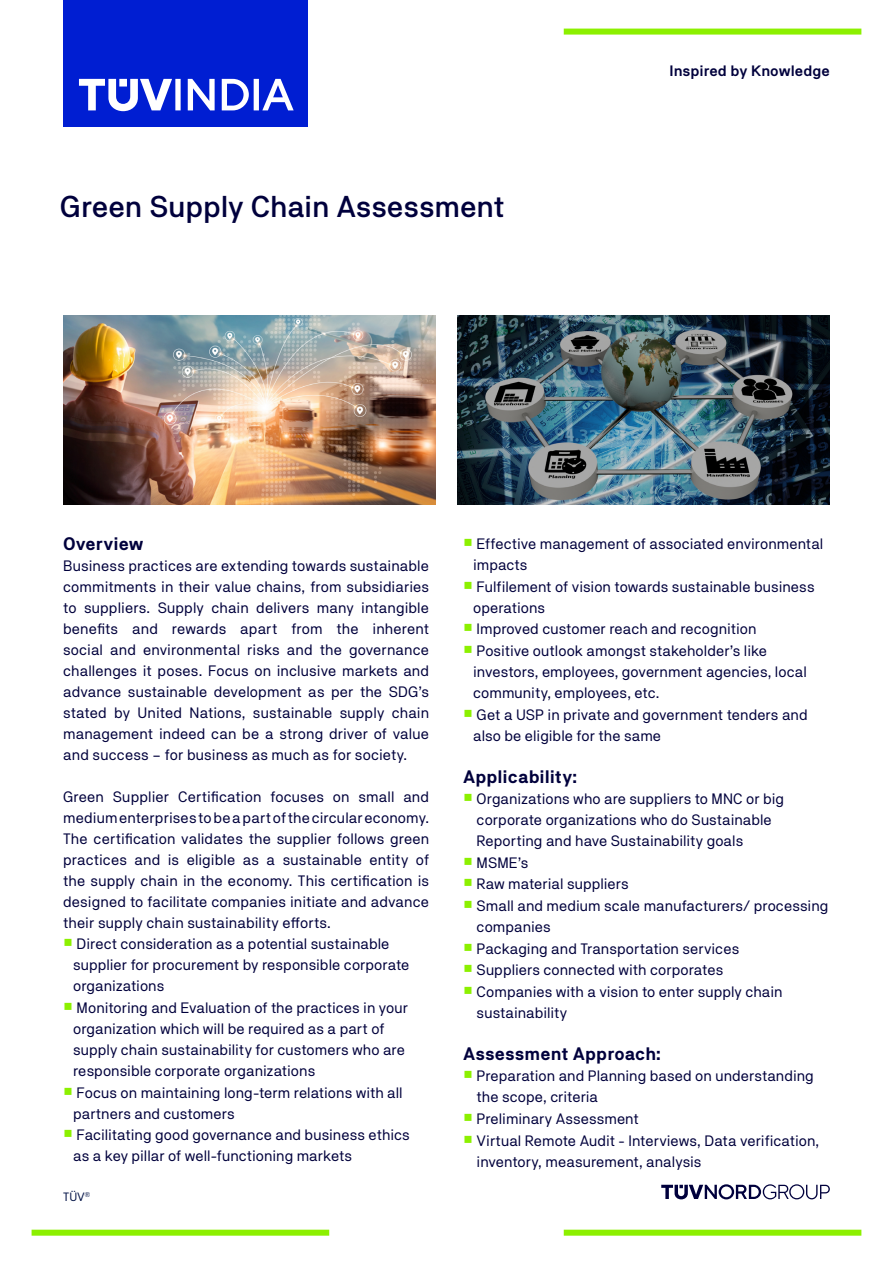
<style>
.page{position:relative;width:893px;height:1263px;background:#fff}
.page>*{position:absolute;margin:0;border:0;box-sizing:border-box;transform-origin:0 0}
.t1{font:500 30px "TNG Pro";letter-spacing:-.005em;color:#00003c}
.t2{font:700 18px "TNG Pro";color:#00003c}
.t3{font:15px/21px "TNG Pro";color:#00003c}
.t4{font:600 15px "TNG Pro";color:#00003c}
.t5{font:12px "TNG Pro";color:#001145}
.s1{color:#8cf000}
</style>
<div class="page">
<img style="left:63px;top:316px;width:373px;height:189px">
<img style="left:457px;top:316px;width:373px;height:189px">
<div style="left:564px;top:29px;width:297px;height:6px;background:#8cf000"></div>
<div style="left:564px;top:1230px;width:297px;height:6px;background:#8cf000"></div>
<div style="left:32px;top:1230px;width:297px;height:6px;background:#8cf000"></div>
<div style="left:63px;top:0;width:245px;height:126px;background:#001ed2"></div>
<svg style="left:79px;top:79px;width:215px;height:32px"></svg>
<svg style="left:661px;top:1184px;width:169px;height:15px"></svg>
<p class="t1" style="left:60px;top:189px;width:446px">Green Supply Chain Assessment</p>
<p class="t4" style="left:669px;top:62px;width:162px">Inspired by Knowledge</p>
<p class="t2" style="left:63px;top:533px;width:82px">Overview</p>
<p class="t3" style="left:63px;top:555px;width:368px;text-align:justify">Business practices are extending towards sustainable commitments in their value chains, from subsidiaries to suppliers. Supply chain delivers many intangible benefits and rewards apart from the inherent social and environmental risks and the governance challenges it poses. Focus on inclusive markets and advance sustainable development as per the SDG’s stated by United Nations, sustainable supply chain management indeed can be a strong driver of value and success – for business as much as for society.</p>
<p class="t3" style="left:63px;top:786px;width:368px;text-align:justify">Green Supplier Certification focuses on small and medium enterprises to be a part of the circular economy.<br>The certification validates the supplier follows green practices and is eligible as a sustainable entity of the supply chain in the economy. This certification is designed to facilitate companies initiate and advance their supply chain sustainability efforts.</p>
<p class="t3" style="left:73px;top:933px;width:338px;text-indent:-10px"><span class="s1">○</span> Direct consideration as a potential sustainable supplier for procurement by responsible corporate organizations</p>
<p class="t3" style="left:73px;top:997px;width:336px;text-indent:-10px"><span class="s1">○</span> Monitoring and Evaluation of the practices in your organization which will be required as a part of supply chain sustainability for customers who are responsible corporate organizations</p>
<p class="t3" style="left:73px;top:1081px;width:331px;text-indent:-10px"><span class="s1">○</span> Focus on maintaining long-term relations with all partners and customers</p>
<p class="t3" style="left:73px;top:1124px;width:338px;text-indent:-10px"><span class="s1">○</span> Facilitating good governance and business ethics as a key pillar of well-functioning markets</p>
<p class="t5" style="left:63px;top:1189px;width:29px">TÜV<sup>®</sup></p>
<p class="t3" style="left:473px;top:533px;width:352px;text-indent:-10px"><span class="s1">○</span> Effective management of associated environmental impacts</p>
<p class="t3" style="left:473px;top:576px;width:343px;text-indent:-10px"><span class="s1">○</span> Fulfilement of vision towards sustainable business operations</p>
<p class="t3" style="left:463px;top:618px;width:295px"><span class="s1">○</span> Improved customer reach and recognition</p>
<p class="t3" style="left:473px;top:640px;width:335px;text-indent:-10px"><span class="s1">○</span> Positive outlook amongst stakeholder’s like investors, employees, government agencies, local community, employees, etc.</p>
<p class="t3" style="left:473px;top:704px;width:336px;text-indent:-10px"><span class="s1">○</span> Get a USP in private and government tenders and also be eligible for the same</p>
<p class="t2" style="left:463px;top:766px;width:116px">Applicability:</p>
<p class="t3" style="left:477px;top:788px;width:309px;text-indent:-13px"><span class="s1">○</span> Organizations who are suppliers to MNC or big corporate organizations who do Sustainable<br>Reporting and have Sustainability goals</p>
<p class="t3" style="left:463px;top:852px;width:67px"><span class="s1">○</span> MSME’s</p>
<p class="t3" style="left:463px;top:873px;width:167px"><span class="s1">○</span> Raw material suppliers</p>
<p class="t3" style="left:477px;top:895px;width:353px;text-indent:-13px"><span class="s1">○</span> Small and medium scale manufacturers/ processing companies</p>
<p class="t3" style="left:463px;top:938px;width:278px"><span class="s1">○</span> Packaging and Transportation services</p>
<p class="t3" style="left:463px;top:959px;width:262px"><span class="s1">○</span> Suppliers connected with corporates</p>
<p class="t3" style="left:477px;top:981px;width:307px;text-indent:-13px"><span class="s1">○</span> Companies with a vision to enter supply chain sustainability</p>
<p class="t2" style="left:463px;top:1043px;width:199px">Assessment Approach:</p>
<p class="t3" style="left:477px;top:1065px;width:339px;text-indent:-13px"><span class="s1">○</span> Preparation and Planning based on understanding the scope, criteria</p>
<p class="t3" style="left:463px;top:1108px;width:177px"><span class="s1">○</span> Preliminary Assessment</p>
<p class="t3" style="left:477px;top:1130px;width:344px;text-indent:-13px"><span class="s1">○</span> Virtual Remote Audit - Interviews, Data verification, inventory, measurement, analysis</p>
</div>
